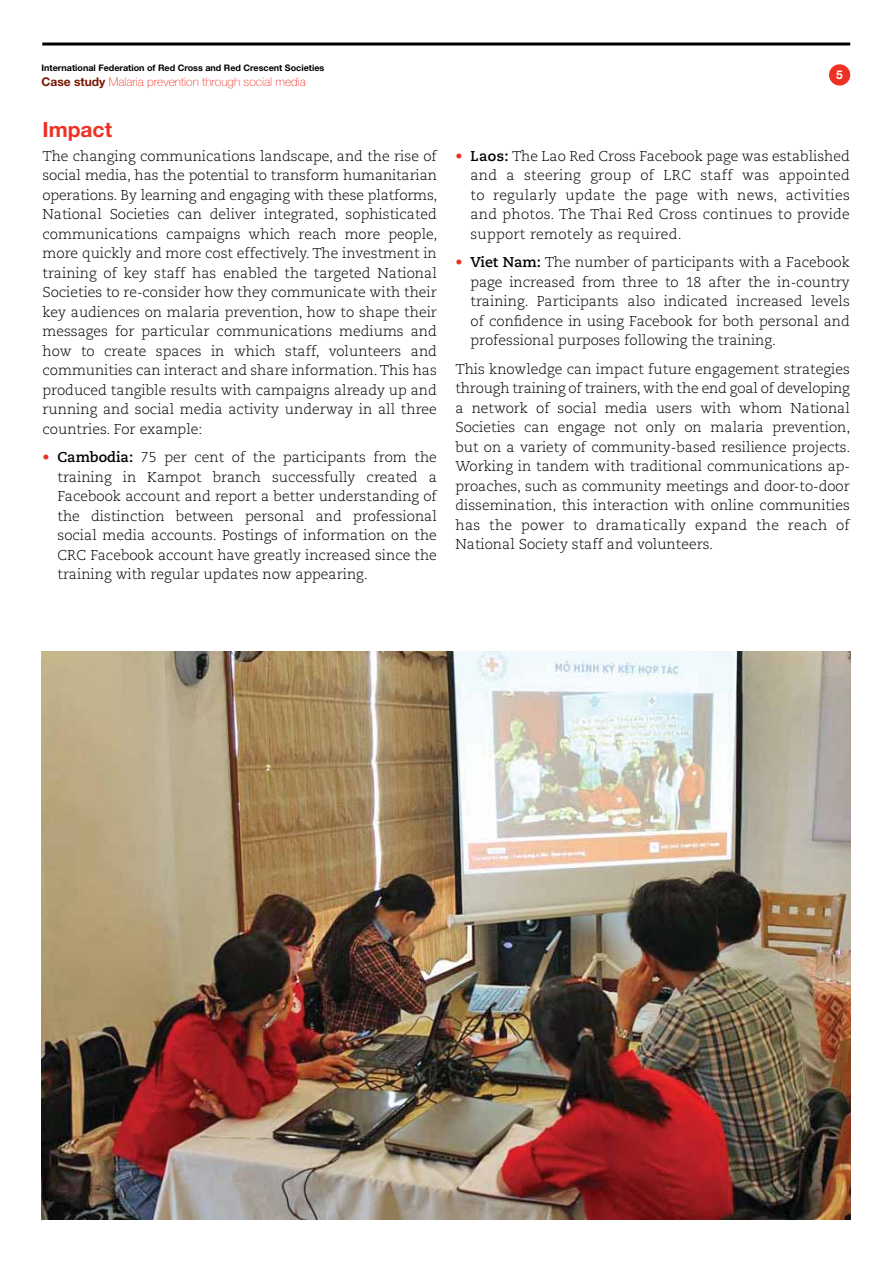
<style>
.page{position:relative;width:893px;height:1263px;background:#fff}
.page>*{position:absolute;margin:0;border:0;box-sizing:border-box;transform-origin:0 0}
.t1{font:700 21px "Helvetica Neue LT Std";color:#ee3124}
.t2{font:300 14.25px/19.5px "Caecilia LT Std";color:#000;text-align:justify}
.t3{font:100 12px "Helvetica Neue LT Std";color:#ee3124}
.t4{font:700 12px "Helvetica Neue LT Std";color:#fff}
.t5{font:700 9px "Helvetica Neue LT Std";color:#000}
.s1{font-weight:700;color:#7a1600}
.s2{color:#ee3124}
.s3{font-weight:700}
</style>
<div class="page">
<hr style="left:42px;top:43px;width:808px;height:3px;background:#000">
<div style="left:829px;top:64px;width:21px;height:22px;background:#ee3124;border-radius:50%"></div>
<img style="left:42px;top:651px;width:808px;height:569px">
<p class="t5" style="left:42px;top:62px;width:284px">International Federation of Red Cross and Red Crescent Societies</p>
<p class="t3" style="left:42px;top:74px;width:266px"><span class="s1">Case study</span> Malaria prevention through social media</p>
<h1 class="t1" style="left:43px;top:117px;width:71px">Impact</h1>
<p class="t2" style="left:43px;top:146px;width:396px">The changing communications landscape, and the rise of social media, has the potential to transform humanitarian operations. By learning and engaging with these platforms, National Societies can deliver integrated, sophisticated communications campaigns which reach more people, more quickly and more cost effectively. The investment in training of key staff has enabled the targeted National Societies to re-consider how they communicate with their key audiences on malaria prevention, how to shape their messages for particular communications mediums and how to create spaces in which staff, volunteers and communities can interact and share information. This has produced tangible results with campaigns already up and running and social media activity underway in all three countries. For example:</p>
<p class="t2" style="left:58px;top:448px;width:381px;text-indent:-15px"><span class="s2">•</span> <span class="s3">Cambodia:</span> 75 per cent of the participants from the training in Kampot branch successfully created a Facebook account and report a better understanding of the distinction between personal and professional social media accounts. Postings of information on the CRC Facebook account have greatly increased since the training with regular updates now appearing.</p>
<p class="t4" style="left:836px;top:67px;width:8px">5</p>
<p class="t2" style="left:470px;top:146px;width:381px;text-indent:-15px"><span class="s2">•</span> <span class="s3">Laos:</span> The Lao Red Cross Facebook page was established and a steering group of LRC staff was appointed to regularly update the page with news, activities and photos. The Thai Red Cross continues to provide support remotely as required.</p>
<p class="t2" style="left:470px;top:253px;width:381px;text-indent:-15px"><span class="s2">•</span> <span class="s3">Viet Nam:</span> The number of participants with a Facebook page increased from three to 18 after the in-country training. Participants also indicated increased levels of confidence in using Facebook for both personal and professional purposes following the training.</p>
<p class="t2" style="left:455px;top:359px;width:396px">This knowledge can impact future engagement strategies through training of trainers, with the end goal of developing a network of social media users with whom National Societies can engage not only on malaria prevention, but on a variety of community-based resilience projects.<br>Working in tandem with traditional communications ap&shy;proaches, such as community meetings and door-to-door dissemination, this interaction with online communities has the power to dramatically expand the reach of National Society staff and volunteers.</p>
</div>
